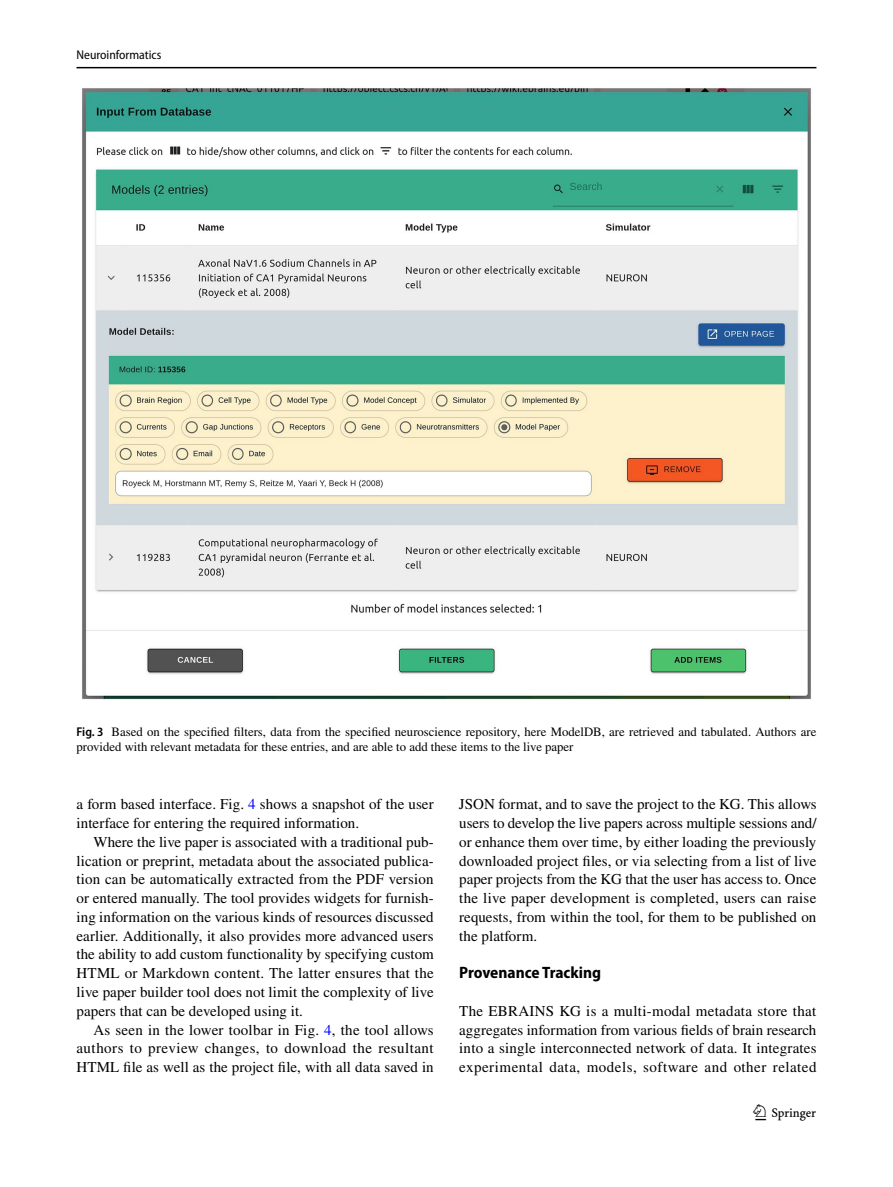
<style>
.page{position:relative;width:893px;height:1187px;background:#fff}
.page>*{position:absolute;margin:0;border:0;box-sizing:border-box;transform-origin:0 0}
.t1{font:22.5px "Springnew Regular 3";color:#000}
.t2{font:700 semi-condensed 16.5px "Myriad Pro";color:#000}
.t3{font:15px/18.8px "STIX";letter-spacing:.005em;color:#000;text-align:justify}
.t4{font:12.75px/15px "STIX";color:#000}
.t5{font:semi-condensed 12.75px "Myriad Pro";color:#000}
.s1{font-family:"Myriad Pro";font-weight:600;font-stretch:semi-condensed}
.s2{color:#00f}
</style>
<div class="page">
<hr style="left:77px;top:67px;width:739px;height:1px;background:#000">
<img style="left:82px;top:88px;width:729px;height:612px">
<p class="t5" style="left:77px;top:48px;width:86px">Neuroinformatics</p>
<p class="t4" style="left:77px;top:724px;width:741px"><span class="s1">Fig. 3</span> Based on the specified filters, data from the specified neuroscience repository, here ModelDB, are retrieved and tabulated. Authors are provided with relevant metadata for these entries, and are able to add these items to the live paper</p>
<p class="t3" style="left:77px;top:796px;width:359px">a form based interface. Fig. <span class="s2">4</span> shows a snapshot of the user interface for entering the required information.</p>
<p class="t3" style="left:77px;top:833px;width:359px;text-indent:17px">Where the live paper is associated with a traditional pub&shy;lication or preprint, metadata about the associated publica&shy;tion can be automatically extracted from the PDF version or entered manually. The tool provides widgets for furnish&shy;ing information on the various kinds of resources discussed earlier. Additionally, it also provides more advanced users the ability to add custom functionality by specifying custom HTML or Markdown content. The latter ensures that the live paper builder tool does not limit the complexity of live papers that can be developed using it.</p>
<p class="t3" style="left:77px;top:1021px;width:359px;text-indent:17px">As seen in the lower toolbar in Fig. <span class="s2">4</span>, the tool allows authors to preview changes, to download the resultant HTML file as well as the project file, with all data saved in</p>
<p class="t3" style="left:459px;top:796px;width:359px">JSON format, and to save the project to the KG. This allows users to develop the live papers across multiple sessions and/ or enhance them over time, by either loading the previously downloaded project files, or via selecting from a list of live paper projects from the KG that the user has access to. Once the live paper development is completed, users can raise requests, from within the tool, for them to be published on the platform.</p>
<p class="t2" style="left:459px;top:963px;width:143px">Provenance Tracking</p>
<p class="t3" style="left:459px;top:1002px;width:359px">The EBRAINS KG is a multi-modal metadata store that aggregates information from various fields of brain research into a single interconnected network of data. It integrates experimental data, models, software and other related</p>
<h1 class="t1" style="left:755px;top:1104px;width:62px">1 3</h1>
</div>
